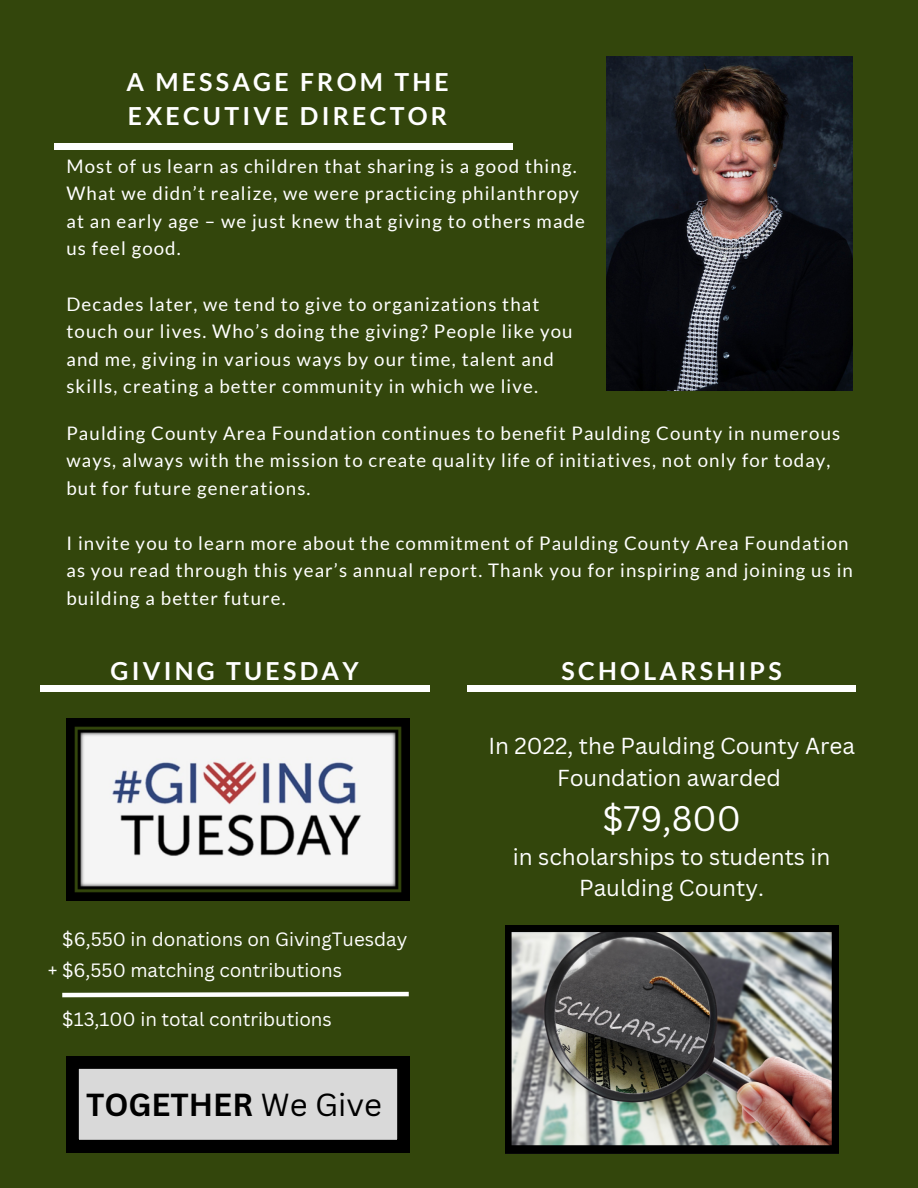
<style>
.page{position:relative;width:918px;height:1188px;background:#33460c}
.page>*{position:absolute;margin:0;border:0;box-sizing:border-box;transform-origin:0 0}
.t1{font:34.5px "Canva Sans";color:#fff}
.t2{font:700 31.05px "Canva Sans";color:#000}
.t3{font:700 24.9px/33.9px "Lato";letter-spacing:.13em;color:#fff}
.t4{font:22.5px "Canva Sans";color:#fff}
.t5{font:18.75px "Canva Sans";color:#fff}
.t6{font:18.6px/27.5px "Lato";letter-spacing:.06em;color:#fff}
.s1{font-weight:400}
</style>
<div class="page">
<div style="left:54px;top:144px;width:459px;height:6px;background:#fff"></div>
<img style="left:607px;top:56px;width:245px;height:334px">
<div style="left:40px;top:686px;width:389px;height:5px;background:#fff"></div>
<div style="left:467px;top:686px;width:389px;height:5px;background:#fff"></div>
<img style="left:66px;top:718px;width:344px;height:183px">
<svg style="left:62px;top:991px;width:347px;height:7px"></svg>
<svg style="left:66px;top:1057px;width:344px;height:95px;background:#969696"></svg>
<img style="left:505px;top:926px;width:333px;height:227px">
<p class="t3" style="left:126px;top:64px;width:324px">A MESSAGE FROM THE<br>EXECUTIVE DIRECTOR</p>
<p class="t6" style="left:66px;top:152px;width:520px">Most of us learn as children that sharing is a good thing.<br>What we didn’t realize, we were practicing philanthropy at an early age – we just knew that giving to others made us feel good.</p>
<p class="t6" style="left:66px;top:290px;width:508px">Decades later, we tend to give to organizations that touch our lives. Who’s doing the giving? People like you and me, giving in various ways by our time, talent and skills, creating a better community in which we live.</p>
<p class="t6" style="left:66px;top:419px;width:775px">Paulding County Area Foundation continues to benefit Paulding County in numerous ways, always with the mission to create quality life of initiatives, not only for today, but for future generations.</p>
<p class="t6" style="left:66px;top:529px;width:788px">I invite you to learn more about the commitment of Paulding County Area Foundation as you read through this year’s annual report. Thank you for inspiring and joining us in building a better future.</p>
<p class="t3" style="left:111px;top:654px;width:250px">GIVING TUESDAY</p>
<p class="t5" style="left:62px;top:926px;width:347px">$6,550 in donations on GivingTuesday</p>
<p class="t5" style="left:48px;top:957px;width:296px">+ $6,550 matching contributions</p>
<p class="t5" style="left:62px;top:1006px;width:271px">$13,100 in total contributions</p>
<p class="t2" style="left:86px;top:1083px;width:297px">TOGETHER <span class="s1">We Give</span></p>
<p class="t3" style="left:562px;top:654px;width:222px">SCHOLARSHIPS</p>
<p class="t4" style="left:488px;top:730px;width:368px">In 2022, the Paulding County Area</p>
<p class="t4" style="left:557px;top:762px;width:225px">Foundation awarded</p>
<p class="t1" style="left:602px;top:794px;width:140px">$79,800</p>
<p class="t4" style="left:513px;top:841px;width:319px">in scholarships to students in</p>
<p class="t4" style="left:579px;top:872px;width:187px">Paulding County.</p>
</div>
